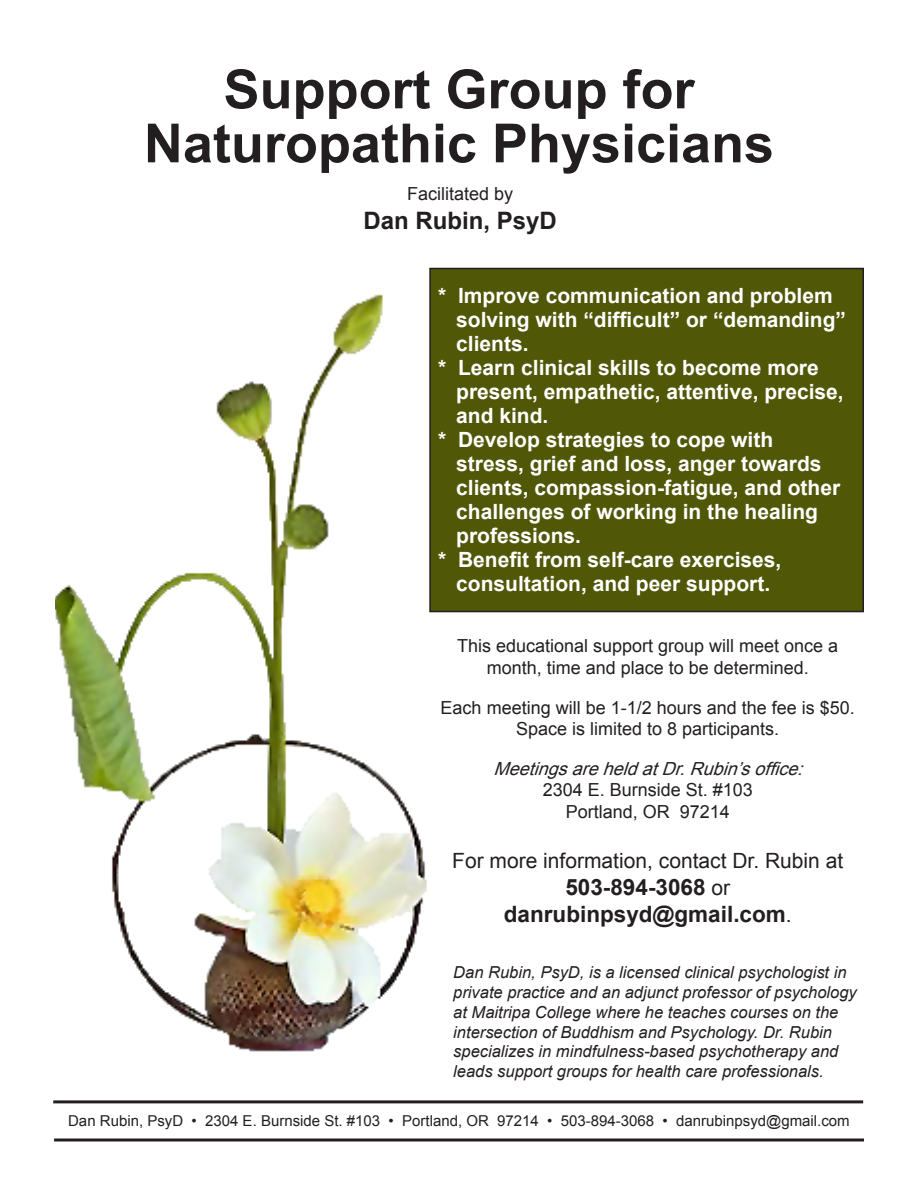
<style>
.page{position:relative;width:918px;height:1188px;background:#fff}
.page>*{position:absolute;margin:0;border:0;box-sizing:border-box;transform-origin:0 0}
.t1{font:700 54px "Arial";color:#231f20}
.t2{font:700 24px "Arial";color:#231f20}
.t3{font:700 22.5px "Arial";color:#231f20}
.t4{font:700 21px/24px "Arial";color:#fff}
.t5{font:21px "Arial";color:#231f20}
.t6{font:18px/21.6px "Arial";color:#231f20;text-align:center}
.t7{font:italic 18px "Arial";color:#231f20}
.t8{font:italic 16.5px/19.8px "Arial";color:#231f20}
.t9{font:15px "Arial";color:#231f20}
.s1{font-weight:400;font-size:21px}
</style>
<div class="page">
<img style="left:56px;top:267px;width:423px;height:785px">
<div style="left:430px;top:268px;width:433px;height:344px;background:#505707"></div>
<div style="left:429px;top:268px;width:435px;height:344px;border:2px solid #231f20"></div>
<hr style="left:53px;top:1100px;width:810px;height:3px;background:#231f20">
<svg style="left:54px;top:1138px;width:810px;height:4px;background:#595657"></svg>
<p class="t1" style="left:224px;top:54px;width:472px">Support Group for</p>
<p class="t1" style="left:144px;top:108px;width:632px">Naturopathic Physicians</p>
<p class="t6" style="left:407px;top:183px;width:108px">Facilitated by</p>
<p class="t2" style="left:363px;top:204px;width:195px">Dan Rubin, PsyD</p>
<p class="t4" style="left:456px;top:285px;width:391px;text-indent:-18px">* Improve communication and problem solving with “difficult” or “demanding” clients.</p>
<p class="t4" style="left:456px;top:357px;width:389px;text-indent:-18px">* Learn clinical skills to become more present, empathetic, attentive, precise, and kind.</p>
<p class="t4" style="left:456px;top:429px;width:385px;text-indent:-18px">* Develop strategies to cope with stress, grief and loss, anger towards clients, compassion-fatigue, and other challenges of working in the healing professions.</p>
<p class="t4" style="left:438px;top:549px;width:345px;text-align:center">* Benefit from self-care exercises, consultation, and peer support.</p>
<p class="t6" style="left:457px;top:635px;width:383px">This educational support group will meet once a month, time and place to be determined.</p>
<p class="t6" style="left:441px;top:697px;width:416px">Each meeting will be 1-1/2 hours and the fee is $50.</p>
<p class="t6" style="left:516px;top:718px;width:265px">Space is limited to 8 participants.</p>
<p class="t7" style="left:493px;top:757px;width:318px">MeetingsareheldatDr.Rubin’soffice:</p>
<p class="t6" style="left:543px;top:779px;width:212px">2304 E. Burnside St. #103</p>
<p class="t6" style="left:566px;top:801px;width:166px">Portland, OR 97214</p>
<p class="t5" style="left:452px;top:847px;width:392px">For more information, contact Dr. Rubin at</p>
<p class="t3" style="left:565px;top:873px;width:166px">503-894-3068 <span class="s1">or</span></p>
<p class="t3" style="left:504px;top:900px;width:289px">danrubinpsyd@gmail.com<span class="s1">.</span></p>
<p class="t8" style="left:453px;top:963px;width:405px">Dan Rubin, PsyD, is a licensed clinical psychologist in private practice and an adjunct professor of psychology at Maitripa College where he teaches courses on the intersection of Buddhism and Psychology. Dr. Rubin specializes in mindfulness-based psychotherapy and</p>
<p class="t8" style="left:453px;top:1062px;width:372px">leads support groups for health care professionals.</p>
<p class="t9" style="left:68px;top:1111px;width:783px">Dan Rubin, PsyD • 2304 E. Burnside St. #103 • Portland, OR 97214 • 503-894-3068 • danrubinpsyd@gmail.com</p>
</div>
